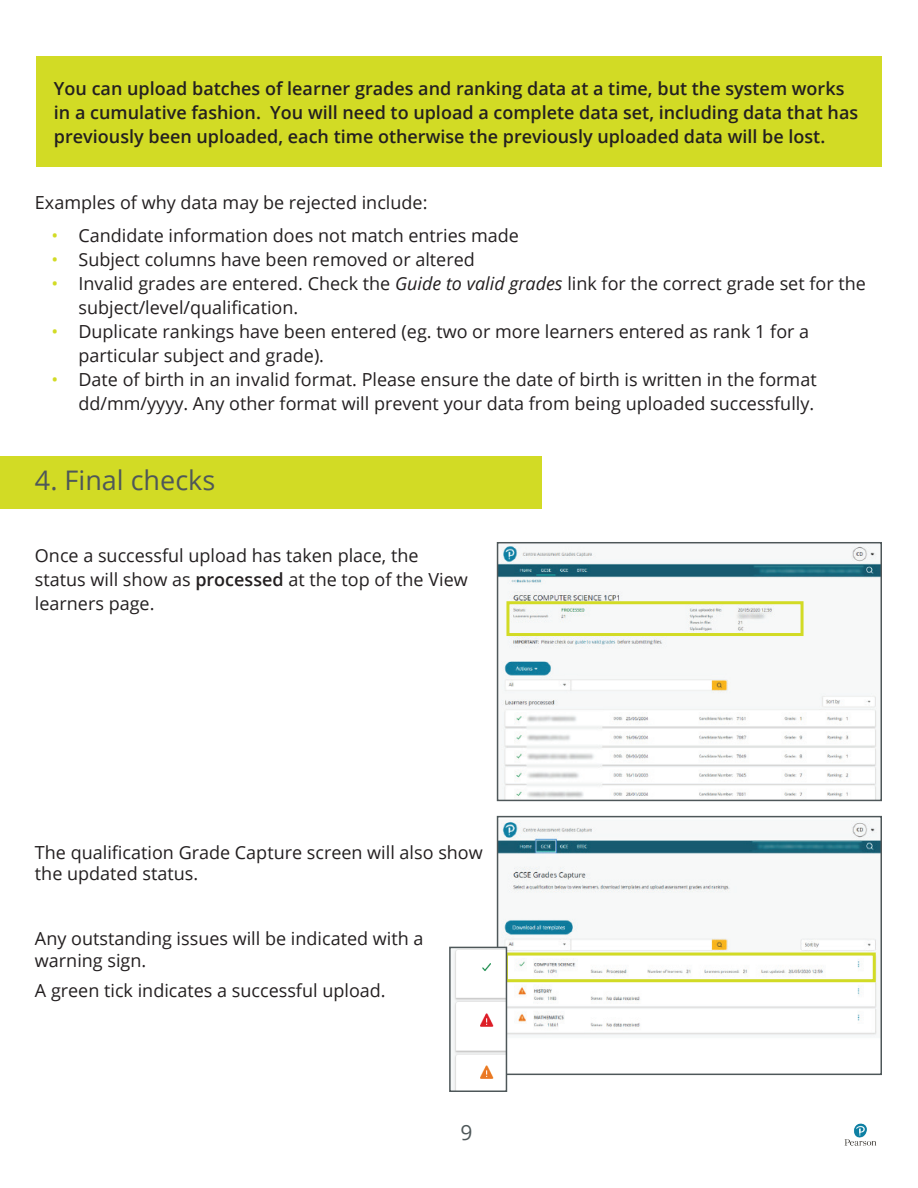
<style>
.page{position:relative;width:918px;height:1188px;background:#fff}
.page>*{position:absolute;margin:0;border:0;box-sizing:border-box;transform-origin:0 0}
.t1{font:27px "Open Sans";color:#4e5759}
.t2{font:21px "Open Sans";color:#4e5759}
.t3{font:18px/24px "Open Sans";color:#231f20}
.t4{font:600 18px/24px "Open Sans";color:#231f20}
.s1{color:#d2db25}
.s2{font-style:italic}
.s3{font-weight:600}
</style>
<div class="page">
<img style="left:844px;top:1123px;width:33px;height:23px">
<div style="left:36px;top:56px;width:846px;height:111px;background:#d2db25"></div>
<img style="left:500px;top:546px;width:379px;height:252px">
<div style="left:497px;top:542px;width:385px;height:259px;border:2px solid #4e5759"></div>
<div style="left:506px;top:601px;width:298px;height:35px;border:3px solid #d2db25"></div>
<img style="left:500px;top:820px;width:379px;height:252px">
<div style="left:497px;top:816px;width:385px;height:259px;border:2px solid #4e5759"></div>
<div style="left:505px;top:953px;width:371px;height:29px;border:3px solid #d2db25"></div>
<img style="left:453px;top:950px;width:51px;height:139px">
<div style="left:449px;top:947px;width:58px;height:145px;border:2px solid #4e5759"></div>
<div style="left:0;top:457px;width:542px;height:52px;background:#d2db25"></div>
<p class="t4" style="left:54px;top:76px;width:806px">You can upload batches of learner grades and ranking data at a time, but the system works in a cumulative fashion. You will need to upload a complete data set, including data that has previously been uploaded, each time otherwise the previously uploaded data will be lost.</p>
<p class="t3" style="left:35px;top:190px;width:394px">Examples of why data may be rejected include:</p>
<p class="t3" style="left:51px;top:223px;width:469px"><span class="s1">•</span> Candidate information does not match entries made</p>
<p class="t3" style="left:51px;top:247px;width:425px"><span class="s1">•</span> Subject columns have been removed or altered</p>
<p class="t3" style="left:78px;top:271px;width:789px;text-indent:-27px"><span class="s1">•</span> Invalid grades are entered. Check the <span class="s2">Guide to valid grades</span> link for the correct grade set for the subject/level/qualification.</p>
<p class="t3" style="left:78px;top:319px;width:732px;text-indent:-27px"><span class="s1">•</span> Duplicate rankings have been entered (eg. two or more learners entered as rank 1 for a particular subject and grade).</p>
<p class="t3" style="left:51px;top:367px;width:767px;text-align:right"><span class="s1">•</span> Date of birth in an invalid format. Please ensure the date of birth is written in the format dd/mm/yyyy. Any other format will prevent your data from being uploaded successfully.</p>
<h1 class="t1" style="left:35px;top:462px;width:182px">4. Final checks</h1>
<p class="t3" style="left:35px;top:543px;width:434px">Once a successful upload has taken place, the status will show as <span class="s3">processed</span> at the top of the View learners page.</p>
<p class="t3" style="left:35px;top:841px;width:449px;line-height:21.6px">The qualification Grade Capture screen will also show the updated status.</p>
<p class="t3" style="left:35px;top:927px;width:390px;line-height:21.6px">Any outstanding issues will be indicated with a warning sign.</p>
<p class="t3" style="left:35px;top:978px;width:352px">A green tick indicates a successful upload.</p>
<p class="t2" style="left:460px;top:1118px;width:14px">9</p>
</div>
